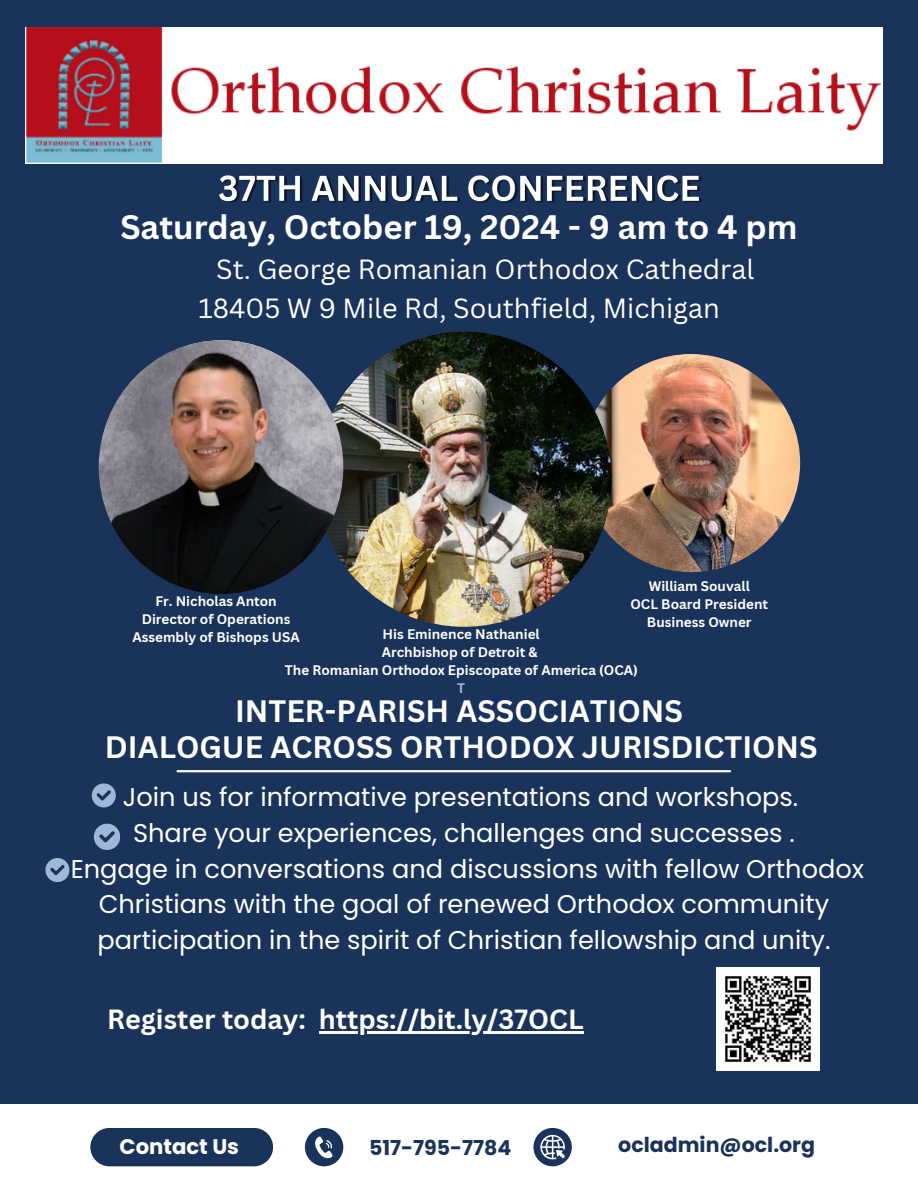
<style>
.page{position:relative;width:918px;height:1188px;background:#1a335a}
.page>*{position:absolute;margin:0;border:0;box-sizing:border-box;transform-origin:0 0}
.t1{font:700 33px "Canva Sans";color:#fff}
.t2{font:700 30.15px "Canva Sans";color:#fff}
.t3{font:27px "Canva Sans";color:#fff}
.t4{font:700 27px "Canva Sans";color:#fff}
.t5{font:25.65px/35.7px "Poppins";color:#fff;text-align:center}
.t6{font:700 21.15px "Poppins";color:#fff}
.t7{font:700 20.55px "Poppins";color:#1a335a}
.t8{font:700 13.5px "Canva Sans";color:#fff}
.t9{font:700 13.5px "Canva Sans";color:#9fb8d8}
</style>
<div class="page">
<img style="left:582px;top:354px;width:218px;height:218px;border-radius:50%">
<img style="left:316px;top:332px;width:296px;height:295px;border-radius:50%">
<img style="left:99px;top:340px;width:244px;height:254px;border-radius:50%">
<hr style="left:178px;top:770px;width:552px;height:2px;background:#fff">
<div style="left:0;top:1104px;width:918px;height:84px;background:#fff"></div>
<svg style="left:92px;top:783px;width:23px;height:24px"></svg>
<svg style="left:94px;top:824px;width:26px;height:26px"></svg>
<svg style="left:45px;top:858px;width:24px;height:24px"></svg>
<div style="left:90px;top:1128px;width:183px;height:38px;background:#1a335a;border-radius:19px"></div>
<div style="left:305px;top:1128px;width:38px;height:38px;background:#1a335a;border-radius:50%"></div>
<svg style="left:315px;top:1137px;width:18px;height:21px"></svg>
<div style="left:533px;top:1128px;width:39px;height:38px;background:#1a335a;border-radius:50%"></div>
<svg style="left:540px;top:1135px;width:25px;height:24px"></svg>
<img style="left:26px;top:28px;width:856px;height:136px">
<img style="left:717px;top:968px;width:102px;height:102px">
<img style="left:217px;top:163px;width:488px;height:40px">
<hr style="left:319px;top:1032px;width:265px;height:2px;background:#fff">
<p class="t1" style="left:120px;top:204px;width:679px">Saturday, October 19, 2024 - 9 am to 4 pm</p>
<p class="t3" style="left:216px;top:250px;width:540px">St. George Romanian Orthodox Cathedral</p>
<p class="t3" style="left:198px;top:289px;width:523px">18405 W 9 Mile Rd, Southfield, Michigan</p>
<p class="t8" style="left:649px;top:577px;width:103px">William Souvall</p>
<p class="t8" style="left:630px;top:595px;width:139px">OCL Board President</p>
<p class="t8" style="left:647px;top:613px;width:106px">Business Owner</p>
<p class="t8" style="left:155px;top:592px;width:123px">Fr. Nicholas Anton</p>
<p class="t8" style="left:142px;top:610px;width:150px">Director of Operations</p>
<p class="t8" style="left:132px;top:628px;width:169px">Assembly of Bishops USA</p>
<p class="t8" style="left:383px;top:625px;width:159px">His Eminence Nathaniel</p>
<h3 class="t8" style="left:382px;top:643px;width:157px">Archbishop of Detroit &amp;</h3>
<h3 class="t8" style="left:285px;top:661px;width:355px">The Romanian Orthodox Episcopate of America (OCA)</h3>
<h5 class="t9" style="left:457px;top:679px;width:9px">T</h5>
<p class="t2" style="left:235px;top:690px;width:449px">INTER-PARISH ASSOCIATIONS</p>
<p class="t2" style="left:105px;top:726px;width:714px">DIALOGUE ACROSS ORTHODOX JURISDICTIONS</p>
<p class="t5" style="left:71px;top:780px;width:795px">Join us for informative presentations and workshops.<br>Share your experiences, challenges and successes .<br>Engage in conversations and discussions with fellow Orthodox Christians with the goal of renewed Orthodox community participation in the spirit of Christian fellowship and unity.</p>
<h4 class="t4" style="left:107px;top:1000px;width:200px">Register today:</h4>
<p class="t4" style="left:319px;top:1000px;width:266px">https://bit.ly/37OCL</p>
<p class="t6" style="left:120px;top:1132px;width:121px">Contact Us</p>
<p class="t7" style="left:369px;top:1133px;width:144px">517-795-7784</p>
<p class="t7" style="left:618px;top:1130px;width:198px">ocladmin@ocl.org</p>
</div>
